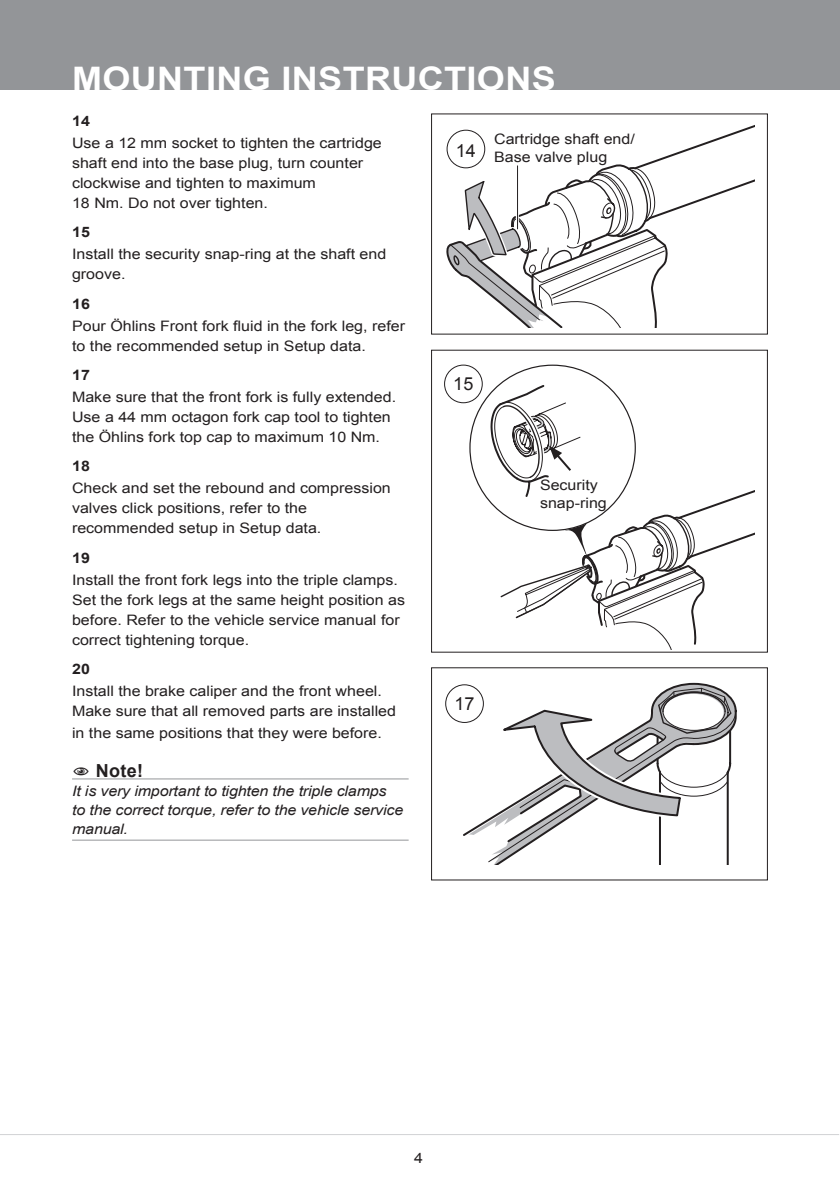
<style>
.page{position:relative;width:840px;height:1191px;background:#fff}
.page>*{position:absolute;margin:0;border:0;box-sizing:border-box;transform-origin:0 0}
.t1{font:700 32.4px "Arial";letter-spacing:.01em;color:#fff;scale:1.11 1}
.t2{font:18px "Arial";color:#231f20}
.t3{font:700 18px "Arial";color:#231f20}
.t4{font:14.4px/20px "Arial";color:#231f20;scale:1.11 1}
.t5{font:italic 14.4px/19px "Arial";letter-spacing:-.01em;color:#231f20;scale:1.11 1}
.t6{font:700 14.4px "Arial";letter-spacing:.02em;color:#231f20;scale:1.11 1}
</style>
<div class="page">
<div style="left:0;top:0;width:839px;height:90px;background:#939598"></div>
<hr style="left:0;top:1134px;width:838px;height:1px;background:#d1d2d4">
<hr style="left:72px;top:778px;width:336px;height:1px;background:#939598">
<hr style="left:72px;top:839px;width:336px;height:1px;background:#939598">
<svg style="left:463px;top:709px;width:24px;height:127px"></svg>
<svg style="left:487px;top:683px;width:249px;height:181px"></svg>
<div style="left:445px;top:685px;width:38px;height:37px;background:#fff;border-radius:50%"></div>
<div style="left:445px;top:684px;width:38px;height:39px;border:1px solid #231f20;border-radius:50%"></div>
<div style="left:444px;top:364px;width:38px;height:39px;border:1px solid #231f20;border-radius:50%"></div>
<svg style="left:489px;top:384px;width:265px;height:265px"></svg>
<svg style="left:446px;top:125px;width:308px;height:202px"></svg>
<div style="left:447px;top:130px;width:37px;height:38px;background:#fff;border-radius:50%"></div>
<div style="left:446px;top:130px;width:39px;height:38px;border:1px solid #231f20;border-radius:50%"></div>
<hr style="left:515px;top:167px;width:3px;height:62px;background:#fff">
<hr style="left:516px;top:166px;width:1px;height:63px;background:#231f20">
<h1 class="t1" style="left:72px;top:57px;width:437px">MOUNTING INSTRUCTIONS</h1>
<p class="t6" style="left:72px;top:111px;width:18px">14</p>
<p class="t4" style="left:72px;top:133px;width:280px">Use a 12 mm socket to tighten the cartridge shaft end into the base plug, turn counter clockwise and tighten to maximum<br>18 Nm. Do not over tighten.</p>
<p class="t6" style="left:72px;top:223px;width:18px">15</p>
<p class="t4" style="left:72px;top:244px;width:284px">Install the security snap-ring at the shaft end groove.</p>
<p class="t6" style="left:72px;top:294px;width:18px">16</p>
<p class="t4" style="left:72px;top:316px;width:301px">Pour Öhlins Front fork fluid in the fork leg, refer to the recommended setup in Setup data.</p>
<p class="t6" style="left:72px;top:365px;width:18px">17</p>
<p class="t4" style="left:72px;top:387px;width:293px">Make sure that the front fork is fully extended.<br>Use a 44 mm octagon fork cap tool to tighten the Öhlins fork top cap to maximum 10 Nm.</p>
<p class="t6" style="left:72px;top:457px;width:18px">18</p>
<p class="t4" style="left:72px;top:478px;width:288px">Check and set the rebound and compression valves click positions, refer to the recommended setup in Setup data.</p>
<p class="t6" style="left:72px;top:548px;width:18px">19</p>
<p class="t4" style="left:72px;top:570px;width:301px">Install the front fork legs into the triple clamps.<br>Set the fork legs at the same height position as before. Refer to the vehicle service manual for correct tightening torque.</p>
<p class="t6" style="left:72px;top:659px;width:18px">20</p>
<p class="t4" style="left:72px;top:681px;width:293px">Install the brake caliper and the front wheel.<br>Make sure that all removed parts are installed</p>
<p class="t4" style="left:72px;top:723px;width:280px">in the same positions that they were before.</p>
<p class="t3" style="left:109px;top:759px;width:36px">Not e!</p>
<p class="t5" style="left:72px;top:782px;width:300px">It is very important to tighten the triple clamps to the correct torque, refer to the vehicle service manual.</p>
<p class="t4" style="left:494px;top:130px;width:128px;line-height:18px">Cartridge shaft end/<br>Base valve plug</p>
<p class="t2" style="left:455px;top:138px;width:22px">14</p>
<p class="t2" style="left:453px;top:372px;width:22px">15</p>
<p class="t4" style="left:539px;top:476px;width:62px;line-height:18px">Security snap-ring</p>
<p class="t2" style="left:454px;top:691px;width:22px">17</p>
<p class="t4" style="left:414px;top:1148px;width:10px">4</p>
</div>
